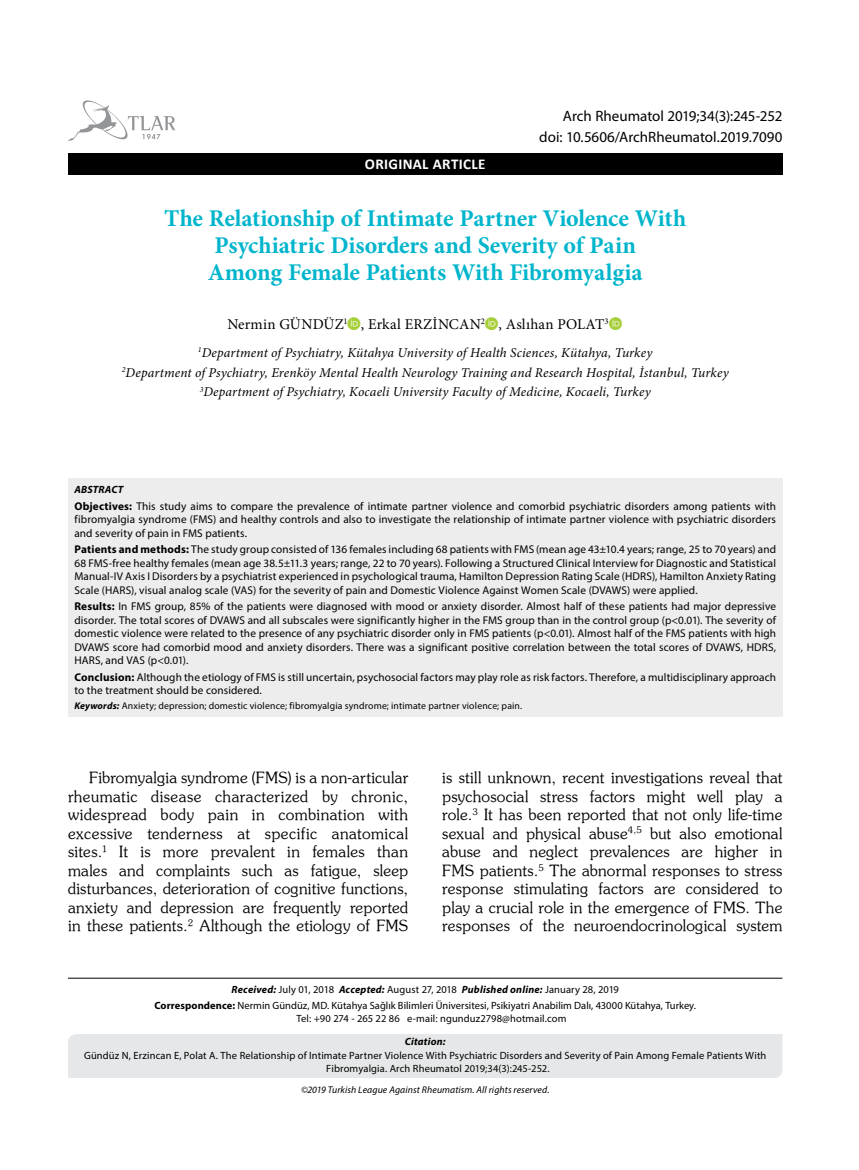
<style>
.page{position:relative;width:859px;height:1170px;background:#fff}
.page>*{position:absolute;margin:0;border:0;box-sizing:border-box;transform-origin:0 0}
.t1{font:700 24px/27px "Minion Pro";letter-spacing:-.01em;color:#00b5cc;text-align:center}
.t2{font:15.45px/18.6px "Souvenir Turk";letter-spacing:.015em;color:#000;text-align:justify}
.t3{font:15px "Myriad Pro";color:#000}
.t4{font:15px "Minion Pro";letter-spacing:.015em;color:#000}
.t5{font:700 15px "Calibri";letter-spacing:.02em;color:#fff}
.t6{font:italic 13.5px/19.5px "Minion Pro";letter-spacing:.01em;color:#000;text-align:center}
.t7{font:11.25px/13.5px "Myriad Pro";letter-spacing:.01em;color:#000;text-align:justify}
.t8{font:10.5px/16.8px "Myriad Pro";letter-spacing:.01em;color:#000;text-align:center}
.t9{font:italic 700 10.5px "Myriad Pro";letter-spacing:.02em;color:#000}
.t10{font:9.75px "Myriad Pro";letter-spacing:.015em;color:#000}
.t11{font:italic 9.75px "Myriad Pro";letter-spacing:.01em;color:#000}
.s1{font-weight:700}
.s2{font-weight:700;font-style:italic}
</style>
<div class="page">
<div style="left:68px;top:153px;width:714px;height:21px;background:#000"></div>
<svg style="left:68px;top:100px;width:107px;height:41px"></svg>
<hr style="left:68px;top:977px;width:714px;height:1px;background:#000">
<div style="left:68px;top:478px;width:714px;height:238px;background:#ededee"></div>
<div style="left:68px;top:1034px;width:714px;height:43px;background:#e6e7e8"></div>
<h3 class="t3" style="left:563px;top:107px;width:221px">Arch Rheumatol 2019;34(3):245-252</h3>
<h3 class="t5" style="left:365px;top:153px;width:122px">ORIGINAL ARTICLE</h3>
<h3 class="t3" style="left:539px;top:127px;width:245px">doi: 10.5606/ArchRheumatol.2019.7090</h3>
<h1 class="t1" style="left:164px;top:204px;width:524px">The Relationship of Intimate Partner Violence With<br>Psychiatric Disorders and Severity of Pain<br>Among Female Patients With Fibromyalgia</h1>
<h3 class="t4" style="left:227px;top:314px;width:383px">Nermin GÜNDÜZ<sup>1</sup> , Erkal ERZİNCAN<sup>2</sup> , Aslıhan POLAT<sup>3</sup></h3>
<p class="t6" style="left:122px;top:343px;width:608px"><sup>1</sup>Department of Psychiatry, Kütahya University of Health Sciences, Kütahya, Turkey<br><sup>2</sup>Department of Psychiatry, Erenköy Mental Health Neurology Training and Research Hospital, İstanbul, Turkey<br><sup>3</sup>Department of Psychiatry, Kocaeli University Faculty of Medicine, Kocaeli, Turkey</p>
<p class="t9" style="left:74px;top:482px;width:50px">ABSTRACT</p>
<p class="t7" style="left:74px;top:499px;width:703px"><span class="s1">Objectives:</span> This study aims to compare the prevalence of intimate partner violence and comorbid psychiatric disorders among patients with fibromyalgia syndrome (FMS) and healthy controls and also to investigate the relationship of intimate partner violence with psychiatric disorders and severity of pain in FMS patients.</p>
<p class="t7" style="left:74px;top:542px;width:703px"><span class="s1">Patients and methods:</span> The study group consisted of 136 females including 68 patients with FMS (mean age 43±10.4 years; range, 25 to 70 years) and 68 FMS-free healthy females (mean age 38.5±11.3 years; range, 22 to 70 years). Following a Structured Clinical Interview for Diagnostic and Statistical Manual-IV Axis I Disorders by a psychiatrist experienced in psychological trauma, Hamilton Depression Rating Scale (HDRS), Hamilton Anxiety Rating Scale (HARS), visual analog scale (VAS) for the severity of pain and Domestic Violence Against Women Scale (DVAWS) were applied.</p>
<p class="t7" style="left:74px;top:599px;width:703px"><span class="s1">Results:</span> In FMS group, 85% of the patients were diagnosed with mood or anxiety disorder. Almost half of these patients had major depressive disorder. The total scores of DVAWS and all subscales were significantly higher in the FMS group than in the control group (p&lt;0.01). The severity of domestic violence were related to the presence of any psychiatric disorder only in FMS patients (p&lt;0.01). Almost half of the FMS patients with high DVAWS score had comorbid mood and anxiety disorders. There was a significant positive correlation between the total scores of DVAWS, HDRS, HARS, and VAS (p&lt;0.01).</p>
<p class="t7" style="left:74px;top:670px;width:703px"><span class="s1">Conclusion:</span> Although the etiology of FMS is still uncertain, psychosocial factors may play role as risk factors. Therefore, a multidisciplinary approach to the treatment should be considered.</p>
<p class="t10" style="left:74px;top:699px;width:449px"><span class="s2">Keywords:</span> Anxiety; depression; domestic violence; fibromyalgia syndrome; intimate partner violence; pain.</p>
<p class="t2" style="left:68px;top:767px;width:342px;text-indent:21px">Fibromyalgia syndrome (FMS) is a non-articular rheumatic disease characterized by chronic, widespread body pain in combination with excessive tenderness at specific anatomical sites.<sup>1</sup> It is more prevalent in females than males and complaints such as fatigue, sleep disturbances, deterioration of cognitive functions, anxiety and depression are frequently reported in these patients.<sup>2</sup> Although the etiology of FMS</p>
<p class="t2" style="left:442px;top:767px;width:342px">is still unknown, recent investigations reveal that psychosocial stress factors might well play a role.<sup>3</sup> It has been reported that not only life-time sexual and physical abuse<sup>4,5</sup> but also emotional abuse and neglect prevalences are higher in FMS patients.<sup>5</sup> The abnormal responses to stress response stimulating factors are considered to play a crucial role in the emergence of FMS. The responses of the neuroendocrinological system</p>
<p class="t8" style="left:154px;top:980px;width:543px"><span class="s2">Received:</span> July 01, 2018 <span class="s2">Accepted:</span> August 27, 2018 <span class="s2">Published online:</span> January 28, 2019<br><span class="s1">Correspondence:</span> Nermin Gündüz, MD. Kütahya Sağlık Bilimleri Üniversitesi, Psikiyatri Anabilim Dalı, 43000 Kütahya, Turkey.</p>
<p class="t8" style="left:296px;top:1009px;width:272px">Tel: +90 274 - 265 22 86 e-mail: ngunduz2798@hotmail.com</p>
<p class="t9" style="left:405px;top:1034px;width:42px">Citation:</p>
<p class="t8" style="left:326px;top:1049px;width:442px;line-height:12.6px;text-align:left;text-indent:-242px">Gündüz N, Erzincan E, Polat A. The Relationship of Intimate Partner Violence With Psychiatric Disorders and Severity of Pain Among Female Patients With<br>Fibromyalgia. Arch Rheumatol 2019;34(3):245-252.</p>
<p class="t11" style="left:301px;top:1083px;width:250px">©2019 Turkish League Against Rheumatism. All rights reserved.</p>
</div>
